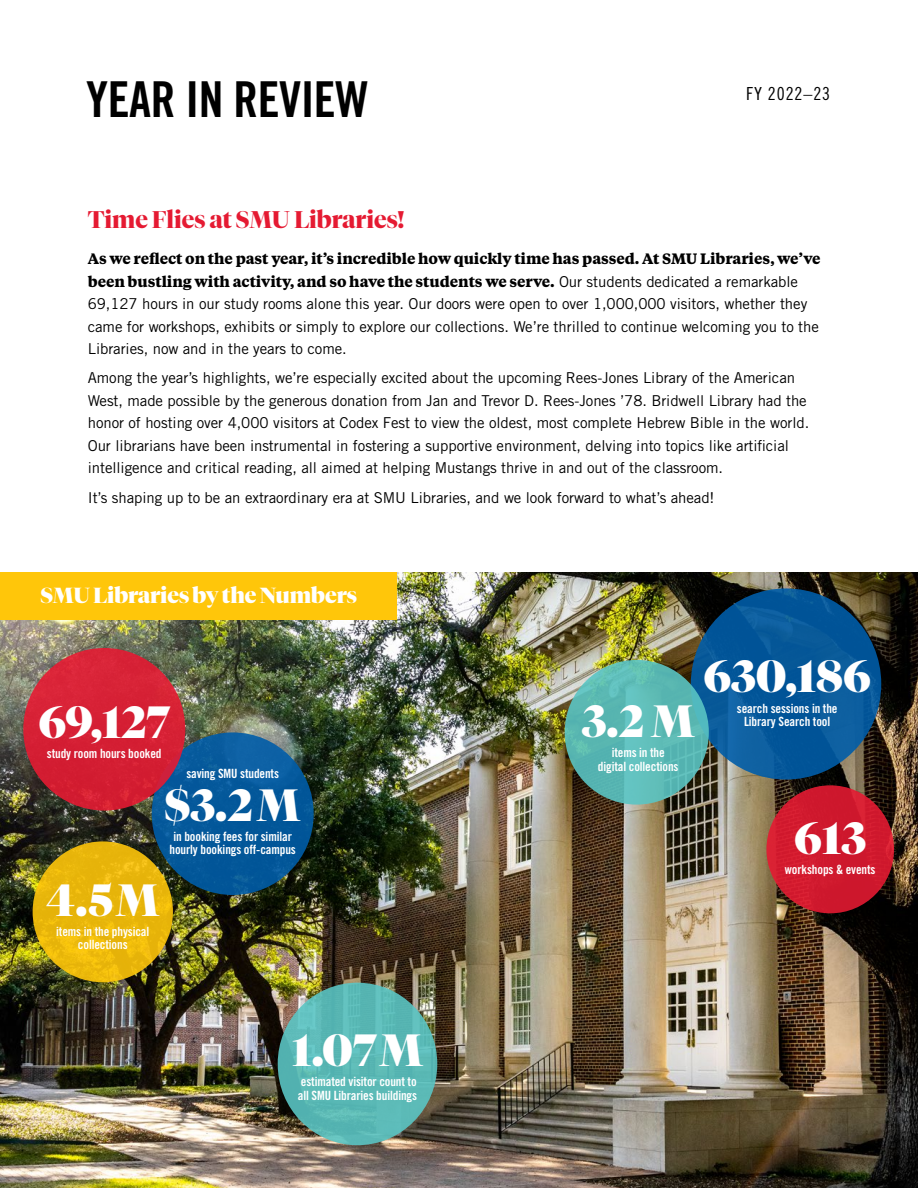
<style>
.page{position:relative;width:918px;height:1188px;background:#fff}
.page>*{position:absolute;margin:0;border:0;box-sizing:border-box;transform-origin:0 0}
.t1{font:49.5px "Trade Gothic LT Std Bd Cn 20";letter-spacing:-.01em;color:#000}
.NUMBER{font:900 45px "Tiempos Fine";letter-spacing:-.005em;color:#fff}
.Red_Headers{font:700 24px "Tiempos Fine";color:#e51a32}
.Red_Headers-2{font:900 21.75px "Tiempos Fine";letter-spacing:-.005em;color:#fff}
.t2{font:18px "Trade Gothic LT Std Cn 18";letter-spacing:.05em;color:#000}
.Body_Copy{font:15px/22.5px "Trade Gothic LT Std";letter-spacing:-.005em;color:#000}
.Intro_Body{font:15px/22.5px "Trade Gothic LT Std";letter-spacing:-.005em;color:#000}
.NUMBER_exp{font:12.75px/13.5px "Trade Gothic LT Std Bd Cn 20";letter-spacing:-.01em;color:#fff;text-align:center}
.NUMBER-2{font:12.75px/13.5px "Trade Gothic LT Std Bd Cn 20";letter-spacing:-.01em;color:#fff;text-align:center}
.s1{font-family:"Tiempos Text";font-weight:700}
</style>
<div class="page">
<img style="left:0;top:572px;width:918px;height:616px">
<div style="left:0;top:572px;width:396px;height:47px;background:#ffc60a"></div>
<div style="left:152px;top:732px;width:162px;height:163px;background:#04589a;border-radius:50%"></div>
<svg style="left:691px;top:588px;width:190px;height:192px;background:#06589a"></svg>
<div style="left:278px;top:983px;width:159px;height:162px;background:#5ab9b6;border-radius:50%"></div>
<svg style="left:565px;top:660px;width:144px;height:145px;background:#5bb9b5"></svg>
<div style="left:766px;top:785px;width:128px;height:128px;background:#cf182d;border-radius:50%"></div>
<svg style="left:33px;top:841px;width:140px;height:141px;background:#e9b70b"></svg>
<div style="left:23px;top:648px;width:162px;height:163px;background:#d62034;border-radius:50%"></div>
<h1 class="t1" style="left:86px;top:69px;width:284px">YEAR IN REVIEW</h1>
<p class="t2" style="left:746px;top:83px;width:86px">FY 2022–23</p>
<p class="Red_Headers" style="left:88px;top:205px;width:318px">Time Flies at SMU Libraries!</p>
<p class="Intro_Body" style="left:88px;top:247px;width:734px"><span class="s1">As we reflect on the past year, it’s incredible how quickly time has passed. At SMU Libraries, we’ve been bustling with activity, and so have the students we serve.</span> Our students dedicated a remarkable 69,127 hours in our study rooms alone this year. Our doors were open to over 1,000,000 visitors, whether they came for workshops, exhibits or simply to explore our collections. We’re thrilled to continue welcoming you to the Libraries, now and in the years to come.</p>
<p class="Body_Copy" style="left:88px;top:367px;width:723px">Among the year’s highlights, we’re especially excited about the upcoming Rees-Jones Library of the American West, made possible by the generous donation from Jan and Trevor D. Rees-Jones ’78. Bridwell Library had the honor of hosting over 4,000 visitors at Codex Fest to view the oldest, most complete Hebrew Bible in the world.<br>Our librarians have been instrumental in fostering a supportive environment, delving into topics like artificial intelligence and critical reading, all aimed at helping Mustangs thrive in and out of the classroom.</p>
<p class="Body_Copy" style="left:88px;top:486px;width:628px">It’s shaping up to be an extraordinary era at SMU Libraries, and we look forward to what’s ahead!</p>
<p class="Red_Headers-2" style="left:40px;top:582px;width:318px">SMU Libraries by the Numbers</p>
<p class="NUMBER" style="left:38px;top:695px;width:133px">69,127</p>
<p class="NUMBER_exp" style="left:47px;top:746px;width:116px">study room hours booked</p>
<p class="NUMBER-2" style="left:186px;top:767px;width:94px">saving SMU students</p>
<p class="NUMBER" style="left:165px;top:778px;width:137px">$3.2M</p>
<p class="NUMBER-2" style="left:170px;top:830px;width:128px">in booking fees for similar hourly bookings off-campus</p>
<p class="NUMBER" style="left:46px;top:874px;width:115px">4.5 M</p>
<p class="NUMBER-2" style="left:56px;top:925px;width:95px">items in the physical collections</p>
<p class="NUMBER" style="left:292px;top:1023px;width:133px">1.07M</p>
<p class="NUMBER_exp" style="left:298px;top:1075px;width:121px;text-align:left">estimated visitor count to all SMU Libraries buildings</p>
<p class="NUMBER" style="left:703px;top:649px;width:169px">630,186</p>
<p class="NUMBER_exp" style="left:737px;top:701px;width:102px">search sessions in the</p>
<p class="NUMBER" style="left:582px;top:694px;width:114px">3.2 M</p>
<p class="NUMBER_exp" style="left:744px;top:715px;width:88px">Library Search tool</p>
<p class="NUMBER_exp" style="left:598px;top:746px;width:82px">items in the digital collections</p>
<p class="NUMBER" style="left:794px;top:811px;width:74px">613</p>
<p class="NUMBER_exp" style="left:785px;top:863px;width:92px">workshops &amp; events</p>
</div>
